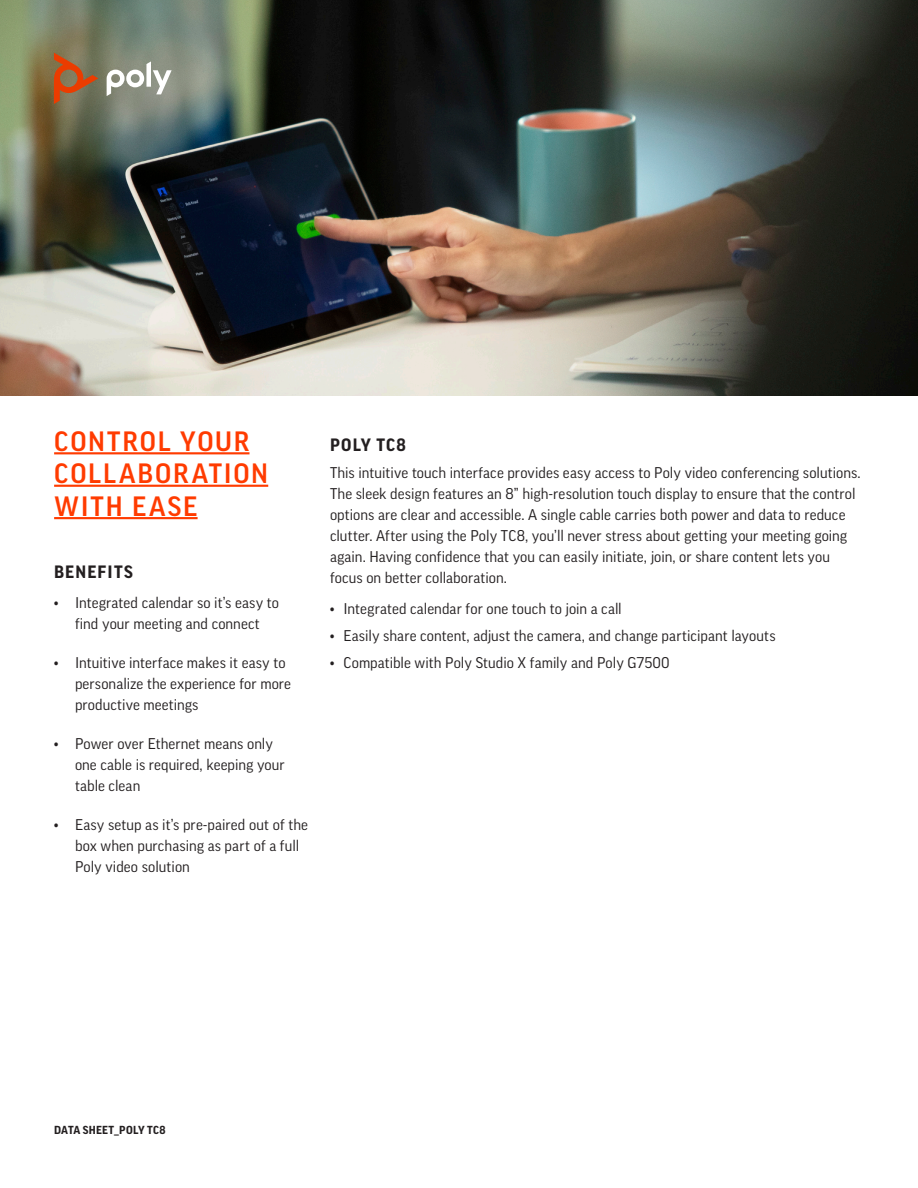
<style>
.page{position:relative;width:918px;height:1188px;background:#fff}
.page>*{position:absolute;margin:0;border:0;box-sizing:border-box;transform-origin:0 0}
.headline{font:500 27px/32.4px "Good Pro";letter-spacing:.065em;color:#ff3b00}
.subhead{font:700 17.25px "Good Pro";letter-spacing:.065em;color:#231f20}
.body_copy{font:15px/21px "Good Pro";letter-spacing:.005em;color:#231f20}
.bullet{font:15px/21px "Good Pro";letter-spacing:.005em;color:#231f20}
.template_style{font:700 11.25px "Good Pro";letter-spacing:.025em;color:#231f20}
</style>
<div class="page">
<img style="left:0;top:0;width:918px;height:396px">
<hr style="left:54px;top:452px;width:196px;height:2px;background:#ff3b00">
<hr style="left:54px;top:485px;width:214px;height:2px;background:#ff3b00">
<hr style="left:54px;top:517px;width:144px;height:2px;background:#ff3b00">
<svg style="left:107px;top:61px;width:65px;height:35px"></svg>
<svg style="left:54px;top:53px;width:44px;height:51px;background:#9d643d"></svg>
<p class="headline" style="left:54px;top:425px;width:216px">CONTROL YOUR<br>COLLABORATION<br>WITH EASE</p>
<p class="subhead" style="left:54px;top:562px;width:80px">BENEFITS</p>
<p class="bullet" style="left:54px;top:592px;width:227px;text-align:center">• Integrated calendar so it’s easy to find your meeting and connect</p>
<p class="bullet" style="left:75px;top:652px;width:218px;text-indent:-21px">• Intuitive interface makes it easy to personalize the experience for more productive meetings</p>
<p class="bullet" style="left:75px;top:733px;width:211px;text-indent:-21px">• Power over Ethernet means only one cable is required, keeping your table clean</p>
<p class="bullet" style="left:75px;top:814px;width:235px;text-indent:-21px">• Easy setup as it’s pre-paired out of the box when purchasing as part of a full<br>Poly video solution</p>
<p class="subhead" style="left:330px;top:435px;width:77px">POLY TC8</p>
<p class="body_copy" style="left:330px;top:462px;width:532px">This intuitive touch interface provides easy access to Poly video conferencing solutions.<br>The sleek design features an 8” high-resolution touch display to ensure that the control options are clear and accessible. A single cable carries both power and data to reduce clutter. After using the Poly TC8, you’ll never stress about getting your meeting going again. Having confidence that you can easily initiate, join, or share content lets you focus on better collaboration.</p>
<p class="body_copy" style="left:330px;top:598px;width:293px">• Integrated calendar for one touch to join a call</p>
<p class="body_copy" style="left:330px;top:625px;width:447px">• Easily share content, adjust the camera, and change participant layouts</p>
<p class="body_copy" style="left:330px;top:652px;width:341px">• Compatible with Poly Studio X family and Poly G7500</p>
<p class="template_style" style="left:54px;top:1124px;width:113px">DATA SHEET_POLY TC8</p>
</div>
